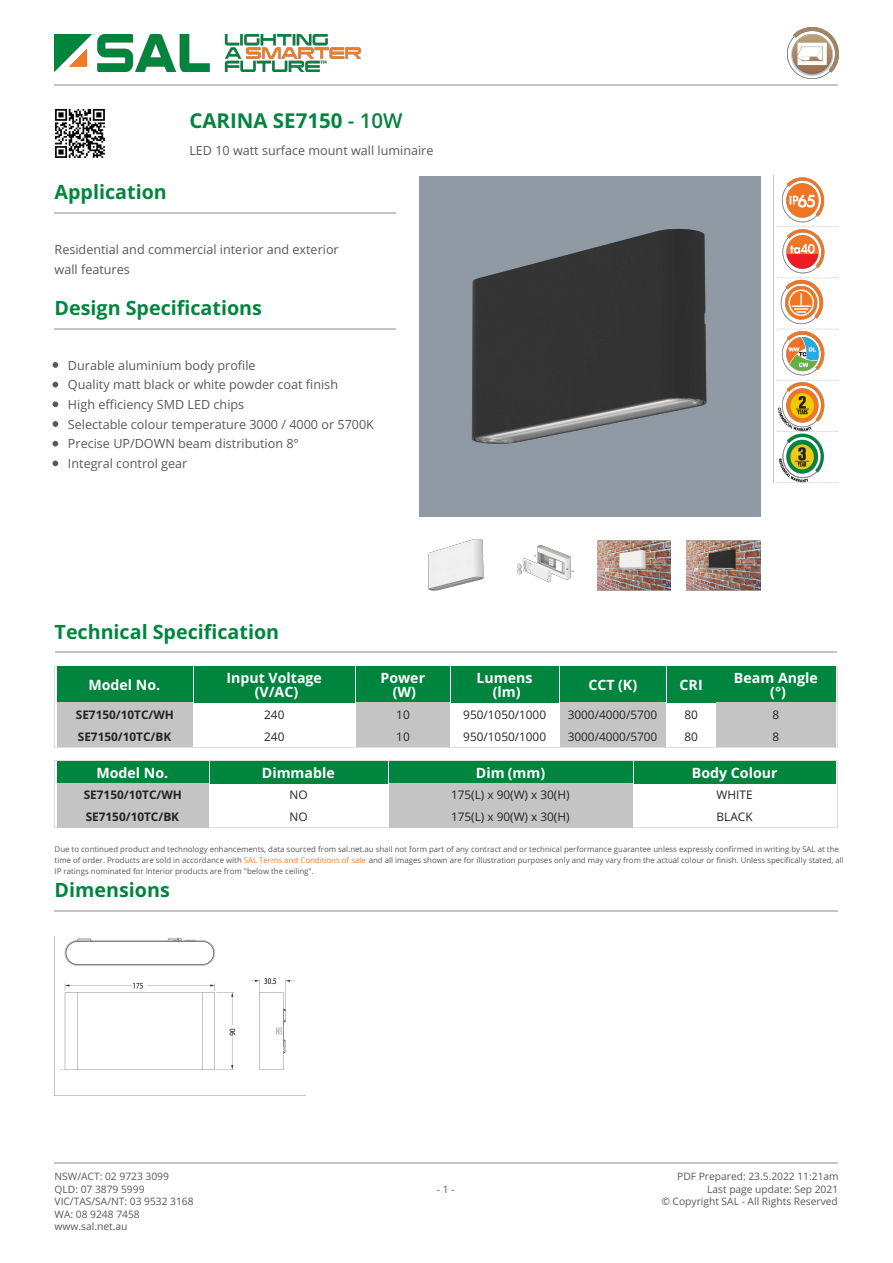
<style>
.page{position:relative;width:893px;height:1263px;background:#fff}
.page>*{position:absolute;margin:0;border:0;box-sizing:border-box;transform-origin:0 0}
.t1{font:700 20.55px "Open Sans";color:#00853f}
.t2{font:700 19.65px "Open Sans";color:#00853f}
.t3{font:700 14.25px/14.2px "Open Sans";color:#fff;text-align:center}
.t4{font:12.6px/19.6px "Open Sans";color:#585858}
.t5{font:11.85px "Open Sans";color:#222}
.t6{font:700 11.85px "Open Sans";color:#222}
.t7{font:10.2px/12.6px "Open Sans";color:#585858}
.t8{font:7.95px/11.1px "Open Sans";color:#585858}
.s1{font-weight:600}
.s2{color:#f47b20}
</style>
<div class="page">
<img style="left:55px;top:108px;width:50px;height:50px">
<hr style="left:55px;top:212px;width:341px;height:2px;background:#c4c4c4">
<hr style="left:55px;top:328px;width:341px;height:1px;background:#c4c4c4">
<svg style="left:53px;top:362px;width:5px;height:6px"></svg>
<svg style="left:53px;top:382px;width:5px;height:5px"></svg>
<svg style="left:53px;top:402px;width:5px;height:5px"></svg>
<svg style="left:53px;top:421px;width:5px;height:6px"></svg>
<svg style="left:53px;top:441px;width:5px;height:5px"></svg>
<svg style="left:53px;top:461px;width:5px;height:5px"></svg>
<img style="left:428px;top:538px;width:56px;height:53px">
<img style="left:517px;top:545px;width:57px;height:38px">
<img style="left:597px;top:540px;width:74px;height:51px">
<img style="left:686px;top:540px;width:74px;height:51px">
<img style="left:419px;top:176px;width:341px;height:340px">
<hr style="left:773px;top:176px;width:1px;height:307px;background:#c4c4c4">
<img style="left:777px;top:177px;width:49px;height:305px">
<svg style="left:777px;top:277px;width:61px;height:1px"></svg>
<svg style="left:777px;top:329px;width:61px;height:1px"></svg>
<svg style="left:777px;top:380px;width:61px;height:1px"></svg>
<svg style="left:777px;top:431px;width:61px;height:1px"></svg>
<svg style="left:777px;top:482px;width:61px;height:1px"></svg>
<hr style="left:55px;top:666px;width:783px;height:1px;background:#ddd">
<hr style="left:55px;top:747px;width:783px;height:1px;background:#ddd">
<hr style="left:55px;top:666px;width:1px;height:82px;background:#ddd">
<hr style="left:837px;top:666px;width:1px;height:82px;background:#ddd">
<hr style="left:55px;top:652px;width:781px;height:1px;background:#c4c4c4">
<div style="left:57px;top:667px;width:135px;height:36px;background:#00853f"></div>
<div style="left:194px;top:667px;width:161px;height:36px;background:#00853f"></div>
<div style="left:356px;top:667px;width:93px;height:36px;background:#00853f"></div>
<div style="left:451px;top:667px;width:107px;height:36px;background:#00853f"></div>
<div style="left:559px;top:667px;width:106px;height:36px;background:#00853f"></div>
<div style="left:667px;top:667px;width:48px;height:36px;background:#00853f"></div>
<div style="left:716px;top:667px;width:119px;height:36px;background:#00853f"></div>
<div style="left:57px;top:703px;width:135px;height:22px;background:#c4c4c4"></div>
<div style="left:356px;top:703px;width:93px;height:22px;background:#c4c4c4"></div>
<div style="left:559px;top:703px;width:106px;height:22px;background:#c4c4c4"></div>
<div style="left:716px;top:703px;width:119px;height:22px;background:#c4c4c4"></div>
<div style="left:57px;top:725px;width:135px;height:22px;background:#c4c4c4"></div>
<div style="left:356px;top:725px;width:93px;height:22px;background:#c4c4c4"></div>
<div style="left:559px;top:725px;width:106px;height:22px;background:#c4c4c4"></div>
<div style="left:716px;top:725px;width:119px;height:22px;background:#c4c4c4"></div>
<hr style="left:55px;top:760px;width:783px;height:1px;background:#ddd">
<hr style="left:55px;top:827px;width:783px;height:1px;background:#ddd">
<hr style="left:55px;top:760px;width:1px;height:68px;background:#ddd">
<hr style="left:837px;top:760px;width:1px;height:68px;background:#ddd">
<div style="left:57px;top:761px;width:151px;height:22px;background:#00853f"></div>
<div style="left:210px;top:761px;width:177px;height:22px;background:#00853f"></div>
<div style="left:389px;top:761px;width:243px;height:22px;background:#00853f"></div>
<div style="left:634px;top:761px;width:201px;height:22px;background:#00853f"></div>
<div style="left:57px;top:783px;width:151px;height:22px;background:#c4c4c4"></div>
<div style="left:389px;top:783px;width:243px;height:22px;background:#c4c4c4"></div>
<div style="left:57px;top:805px;width:151px;height:22px;background:#c4c4c4"></div>
<div style="left:389px;top:805px;width:243px;height:22px;background:#c4c4c4"></div>
<hr style="left:55px;top:910px;width:783px;height:2px;background:#c4c4c4">
<img style="left:60px;top:938px;width:235px;height:132px">
<hr style="left:55px;top:84px;width:783px;height:2px;background:#c4c4c4">
<img style="left:55px;top:34px;width:305px;height:38px">
<img style="left:787px;top:28px;width:51px;height:50px">
<hr style="left:55px;top:1162px;width:783px;height:1px;background:#c4c4c4">
<h1 class="t1" style="left:189px;top:112px;width:214px">CARINA SE7150 <span class="s1">- 10W</span></h1>
<h3 class="t4" style="left:189px;top:142px;width:246px">LED 10 watt surface mount wall luminaire</h3>
<h2 class="t2" style="left:55px;top:184px;width:114px">Application</h2>
<h3 class="t4" style="left:55px;top:241px;width:286px">Residential and commercial interior and exterior wall features</h3>
<h2 class="t2" style="left:55px;top:300px;width:209px">Design Specifications</h2>
<h3 class="t4" style="left:68px;top:357px;width:307px">Durable aluminium body profile<br>Quality matt black or white powder coat finish<br>High efficiency SMD LED chips<br>Selectable colour temperature 3000 / 4000 or 5700K Precise UP/DOWN beam distribution 8°<br>Integral control gear</h3>
<h2 class="t2" style="left:55px;top:624px;width:226px">Technical Specification</h2>
<h3 class="t3" style="left:88px;top:679px;width:73px">Model No.</h3>
<h3 class="t3" style="left:226px;top:672px;width:97px">Input Voltage (V/AC)</h3>
<h3 class="t3" style="left:380px;top:672px;width:46px">Power (W)</h3>
<h3 class="t3" style="left:476px;top:672px;width:57px">Lumens (lm)</h3>
<h3 class="t3" style="left:588px;top:679px;width:50px">CCT (K)</h3>
<h3 class="t3" style="left:679px;top:679px;width:25px">CRI</h3>
<h3 class="t3" style="left:734px;top:672px;width:85px">Beam Angle (°)</h3>
<h3 class="t6" style="left:76px;top:710px;width:100px">SE7150/10TC/WH</h3>
<h3 class="t5" style="left:264px;top:710px;width:22px">240</h3>
<h3 class="t5" style="left:396px;top:710px;width:15px">10</h3>
<h3 class="t5" style="left:463px;top:710px;width:84px">950/1050/1000</h3>
<h3 class="t5" style="left:567px;top:710px;width:91px">3000/4000/5700</h3>
<h3 class="t5" style="left:684px;top:710px;width:15px">80</h3>
<h3 class="t5" style="left:772px;top:710px;width:8px">8</h3>
<h3 class="t6" style="left:78px;top:732px;width:95px">SE7150/10TC/BK</h3>
<h3 class="t5" style="left:264px;top:732px;width:22px">240</h3>
<h3 class="t5" style="left:396px;top:732px;width:15px">10</h3>
<h3 class="t5" style="left:463px;top:732px;width:84px">950/1050/1000</h3>
<h3 class="t5" style="left:567px;top:732px;width:91px">3000/4000/5700</h3>
<h3 class="t5" style="left:684px;top:732px;width:15px">80</h3>
<h3 class="t5" style="left:772px;top:732px;width:8px">8</h3>
<h3 class="t3" style="left:96px;top:767px;width:73px">Model No.</h3>
<h3 class="t3" style="left:262px;top:767px;width:74px">Dimmable</h3>
<h3 class="t3" style="left:476px;top:767px;width:71px">Dim (mm)</h3>
<h3 class="t3" style="left:691px;top:767px;width:87px">Body Colour</h3>
<h3 class="t6" style="left:84px;top:790px;width:100px">SE7150/10TC/WH</h3>
<h3 class="t5" style="left:289px;top:790px;width:20px">NO</h3>
<h3 class="t5" style="left:451px;top:790px;width:120px">175(L) x 90(W) x 30(H)</h3>
<h3 class="t5" style="left:716px;top:790px;width:38px">WHITE</h3>
<h3 class="t6" style="left:86px;top:812px;width:95px">SE7150/10TC/BK</h3>
<h3 class="t5" style="left:289px;top:812px;width:20px">NO</h3>
<h3 class="t5" style="left:451px;top:812px;width:120px">175(L) x 90(W) x 30(H)</h3>
<h3 class="t5" style="left:716px;top:812px;width:37px">BLACK</h3>
<p class="t8" style="left:55px;top:844px;width:790px">Due to continued product and technology enhancements, data sourced from sal.net.au shall not form part of any contract and or technical performance guarantee unless expressly confirmed in writing by SAL at the time of order. Products are sold in accordance with <span class="s2">SAL Terms and Conditions of sale</span> and all images shown are for illustration purposes only and may vary from the actual colour or finish. Unless specifically stated, all<br>IP ratings nominated for Interior products are from "below the ceiling".</p>
<h2 class="t2" style="left:55px;top:882px;width:117px">Dimensions</h2>
<p class="t7" style="left:55px;top:1171px;width:141px">NSW/ACT: 02 9723 3099<br>QLD: 07 3879 5999<br>VIC/TAS/SA/NT: 03 9532 3168<br>WA: 08 9248 7458 www.sal.net.au</p>
<p class="t7" style="left:437px;top:1184px;width:19px">- 1 -</p>
<p class="t7" style="left:661px;top:1171px;width:179px;text-align:right">PDF Prepared: 23.5.2022 11:21am<br>Last page update: Sep 2021<br>© Copyright SAL - All Rights Reserved</p>
</div>
